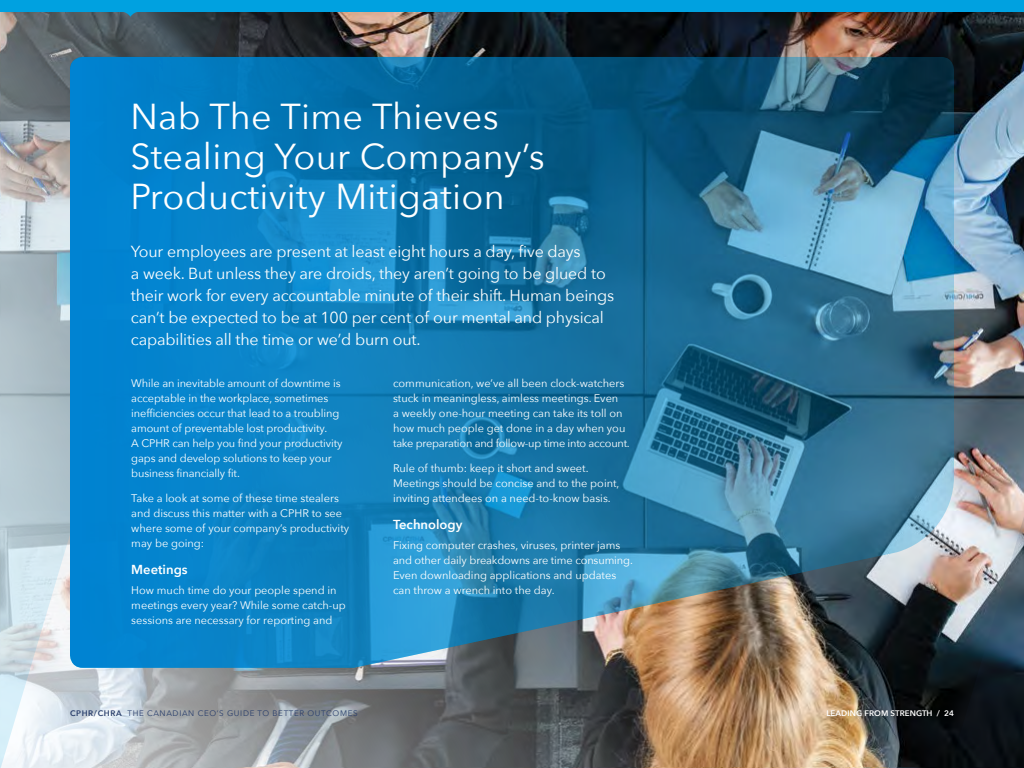
<style>
.page{position:relative;width:1024px;height:768px;background:#fff}
.page>*{position:absolute;margin:0;border:0;box-sizing:border-box;transform-origin:0 0}
.t1{font:36px/40px "Avenir Next";letter-spacing:.01em;color:#fff}
.t2{font:16px/22px "Avenir Next";letter-spacing:-.01em;color:#fff}
.t3{font:600 13px "Avenir Next";color:#fff}
.t4{font:11px/15px "Avenir Next";color:#fff}
.t5{font:8px "Avenir Next";letter-spacing:.08em;color:#293e6b}
.t6{font:600 8px "Avenir Next";letter-spacing:.01em;color:#fff}
.s1{font-weight:600}
</style>
<div class="page">
<img style="left:341px;top:12px;width:683px;height:756px">
<svg style="left:0;top:12px;width:341px;height:756px;background:#a0aaaf"></svg>
<img style="left:833px;top:205px;width:191px;height:563px">
<div style="left:0;top:0;width:1024px;height:12px;background:#00a1e0"></div>
<svg style="left:121px;top:12px;width:19px;height:5px"></svg>
<img style="left:70px;top:57px;width:884px;height:611px">
<h1 class="t1" style="left:130px;top:95px;width:416px">Nab The Time Thieves<br>Stealing Your Company’s<br>Productivity Mitigation</h1>
<p class="t2" style="left:131px;top:240px;width:485px">Your employees are present at least eight hours a day, five days<br>a week. But unless they are droids, they aren’t going to be glued to their work for every accountable minute of their shift. Human beings can’t be expected to be at 100 per cent of our mental and physical capabilities all the time or we’d burn out.</p>
<p class="t4" style="left:131px;top:375px;width:213px">While an inevitable amount of downtime is acceptable in the workplace, sometimes inefficiencies occur that lead to a troubling amount of preventable lost productivity.<br>A CPHR can help you find your productivity gaps and develop solutions to keep your business financially fit.</p>
<p class="t4" style="left:131px;top:490px;width:219px">Take a look at some of these time stealers and discuss this matter with a CPHR to see where some of your company’s productivity may be going:</p>
<p class="t3" style="left:131px;top:558px;width:58px">Meetings</p>
<p class="t4" style="left:131px;top:582px;width:216px">How much time do your people spend in meetings every year? While some catch-up sessions are necessary for reporting and</p>
<p class="t4" style="left:393px;top:375px;width:238px">communication, we’ve all been clock-watchers stuck in meaningless, aimless meetings. Even<br>a weekly one-hour meeting can take its toll on how much people get done in a day when you take preparation and follow-up time into account.</p>
<p class="t4" style="left:393px;top:460px;width:228px">Rule of thumb: keep it short and sweet.<br>Meetings should be concise and to the point, inviting attendees on a need-to-know basis.</p>
<p class="t3" style="left:393px;top:513px;width:71px">Technology</p>
<p class="t4" style="left:393px;top:537px;width:241px">Fixing computer crashes, viruses, printer jams and other daily breakdowns are time consuming.<br>Even downloading applications and updates can throw a wrench into the day.</p>
<p class="t5" style="left:70px;top:706px;width:289px"><span class="s1">CPHR/CHRA</span> THE CANADIAN CEO’S GUIDE TO BETTER OUTCOMES</p>
<p class="t6" style="left:826px;top:706px;width:129px">LEADING FROM STRENGTH / 24</p>
</div>
